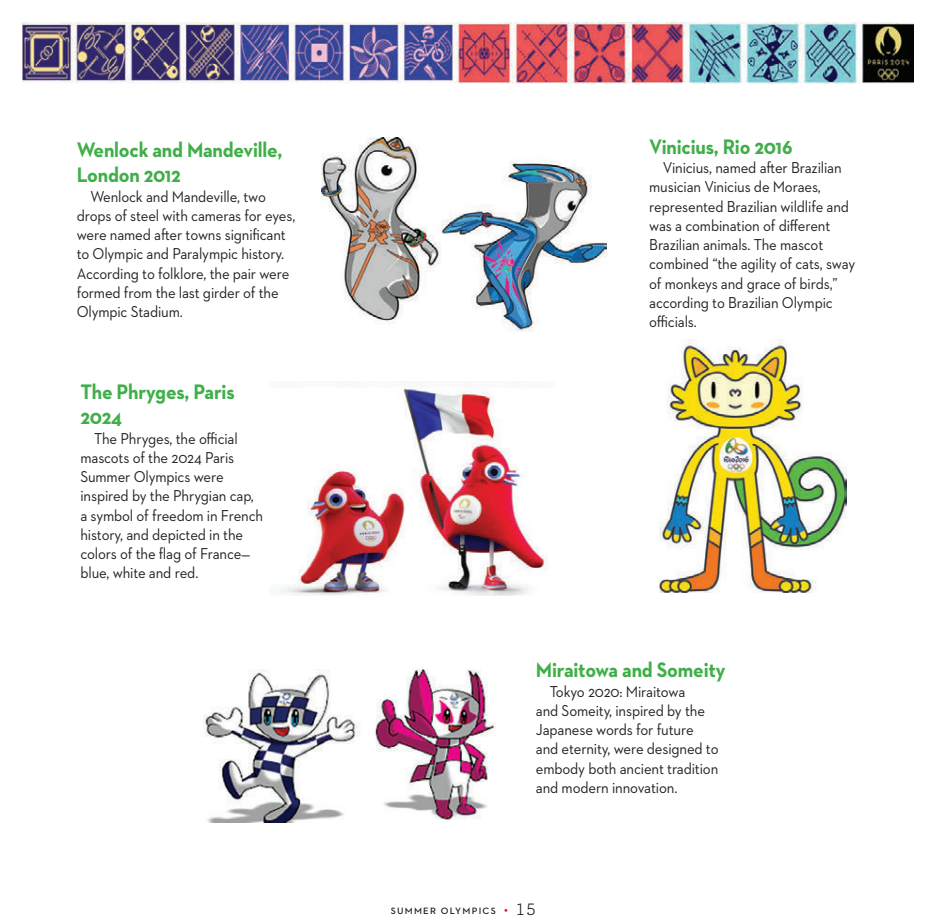
<style>
.page{position:relative;width:936px;height:923px;background:#fff}
.page>*{position:absolute;margin:0;border:0;box-sizing:border-box;transform-origin:0 0}
.t1{font:700 21.38px/25.6px "Neutraface 2 Text";letter-spacing:-.01em;color:#40ae49;scale:.92 1}
.t2{font:16px/19.2px "Neutraface 2 Text";letter-spacing:-.01em;color:#231f20;scale:.92 1}
.t3{font:600 9.38px "Neutraface 2 Text";letter-spacing:.13em;color:#231f20}
.s1{font-size:13.38px;color:#d7171f}
.s2{font-family:"Archer";font-weight:400;font-size:17.38px}
</style>
<div class="page">
<img style="left:22px;top:22px;width:890px;height:61px">
<img style="left:321px;top:137px;width:285px;height:194px">
<img style="left:659px;top:339px;width:187px;height:253px">
<img style="left:204px;top:669px;width:292px;height:153px">
<img style="left:272px;top:382px;width:275px;height:213px">
<h1 class="t1" style="left:77px;top:136px;width:225px">Wenlock and Mandeville,<br>London 2012</h1>
<p class="t2" style="left:77px;top:186px;width:239px;text-indent:14px">Wenlock and Mandeville, two drops of steel with cameras for eyes, were named after towns significant to Olympic and Paralympic history.<br>According to folklore, the pair were formed from the last girder of the<br>Olympic Stadium.</p>
<h1 class="t1" style="left:80px;top:378px;width:169px">The Phryges, Paris<br>2024</h1>
<p class="t2" style="left:80px;top:428px;width:200px;text-indent:14px">The Phryges, the official mascots of the 2024 Paris<br>Summer Olympics were inspired by the Phrygian cap, a symbol of freedom in French history, and depicted in the colors of the flag of France— blue, white and red.</p>
<h1 class="t1" style="left:649px;top:134px;width:157px">Vinicius, Rio 2016</h1>
<p class="t2" style="left:649px;top:158px;width:225px;text-indent:14px">Vinicius, named after Brazilian musician Vinicius de Moraes, represented Brazilian wildlife and was a combination of different<br>Brazilian animals. The mascot combined “the agility of cats, sway of monkeys and grace of birds,” according to Brazilian Olympic officials.</p>
<h1 class="t1" style="left:535px;top:657px;width:207px">Miraitowa and Someity</h1>
<p class="t2" style="left:535px;top:681px;width:200px;text-indent:14px">Tokyo 2020: Miraitowa<br>and Someity, inspired by the<br>Japanese words for future and eternity, were designed to embody both ancient tradition and modern innovation.</p>
<p class="t3" style="left:390px;top:904px;width:146px">SUMMER OLYMPICS <span class="s1">•</span> <span class="s2">15</span></p>
</div>
